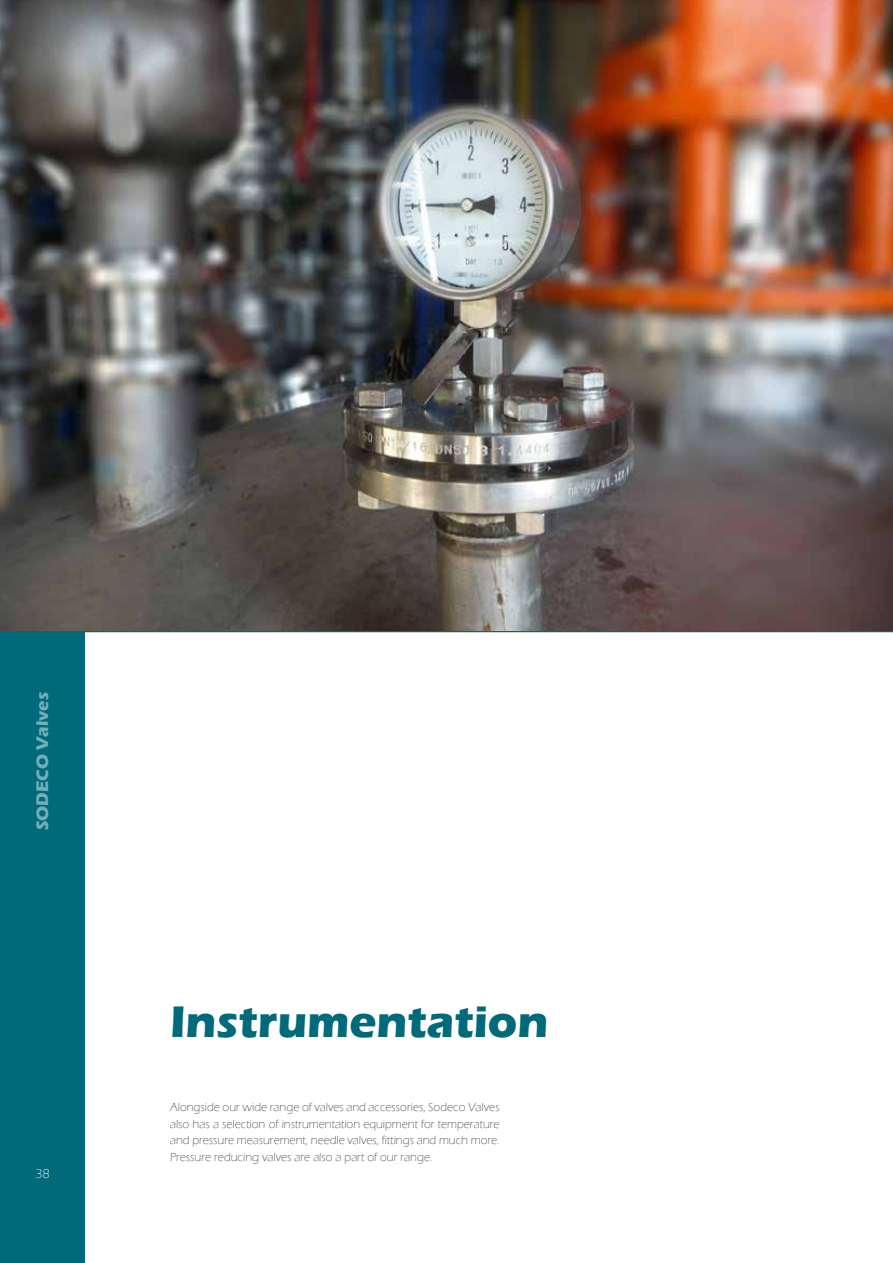
<style>
.page{position:relative;width:893px;height:1263px;background:#fff}
.page>*{position:absolute;margin:0;border:0;box-sizing:border-box;transform-origin:0 0}
.t1{font:700 45.45px "Eras ITC";color:#006a7a}
.t2{font:700 17.4px "Eras ITC";color:#73aeb9}
.t3{font:300 13.5px "Eras ITC";color:#fff}
.t4{font:300 12px/16.5px "Eras ITC";color:#3c3c3b;text-align:justify}
</style>
<div class="page">
<div style="left:0;top:631px;width:85px;height:632px;background:#006a7a"></div>
<hr style="left:0;top:631px;width:893px;height:1px;background:#006a7a">
<img style="left:0;top:0;width:893px;height:631px">
<hr style="left:892px;top:632px;width:1px;height:631px;background:#e3eef1">
<h2 class="t2" style="left:32px;top:830px;width:140px;rotate:-90deg">SODECO Valves</h2>
<p class="t3" style="left:35px;top:1166px;width:16px">38</p>
<h1 class="t1" style="left:170px;top:995px;width:380px">Instrumentation</h1>
<p class="t4" style="left:170px;top:1099px;width:331px">Alongside our wide range of valves and accessories, Sodeco Valves also has a selection of instrumentation equipment for temperature and pressure measurement, needle valves, fittings and much more.<br>Pressure reducing valves are also a part of our range.</p>
</div>
